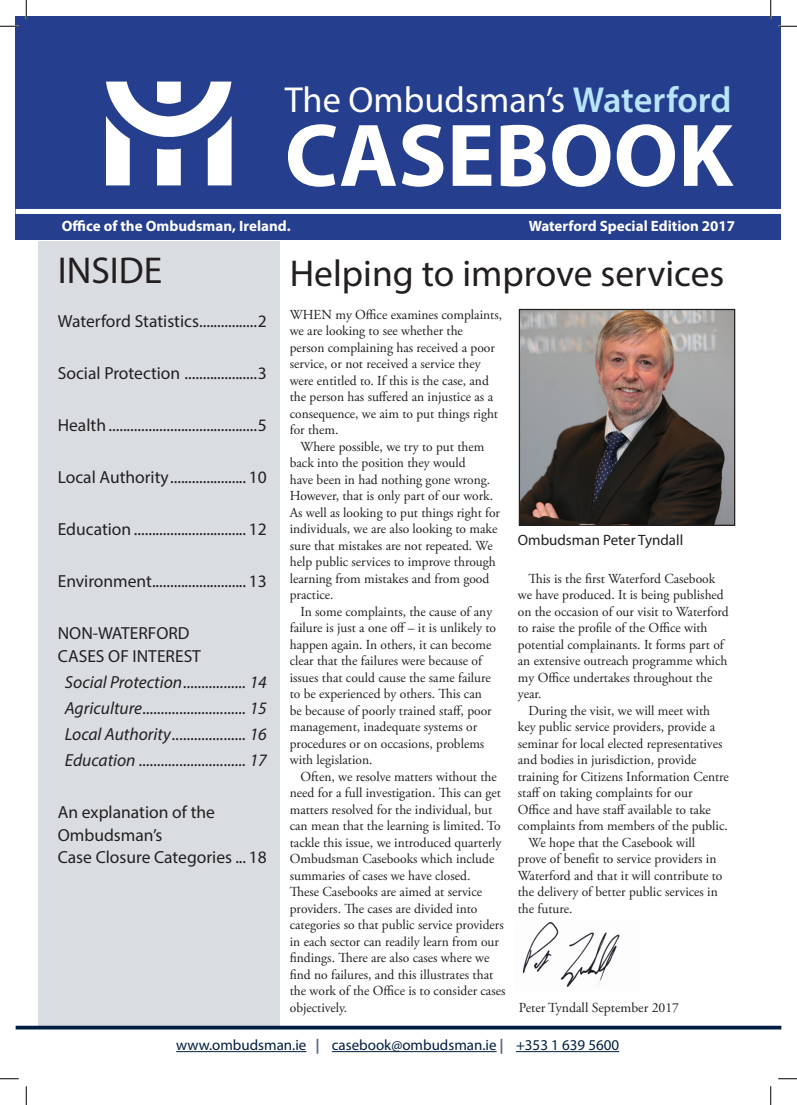
<style>
.page{position:relative;width:797px;height:1105px;background:#fff}
.page>*{position:absolute;margin:0;border:0;box-sizing:border-box;transform-origin:0 0}
.t1{font:700 89.88px "Myriad Pro";color:#fff}
.Lessons_Headline_No{font:37.5px "Myriad Pro";color:#231f20}
.Section_Head{font:37.5px "Myriad Pro";color:#231f20}
.t2{font:36.25px "Myriad Pro";color:#fff}
.Index_TOC{font:17.5px/22.5px "Myriad Pro";color:#231f20}
.TOC_body_text{font:italic 17.5px "Myriad Pro";color:#231f20}
.t3{font:700 15px "Myriad Pro";color:#fff}
.t4{font:15px "Myriad Pro";color:#001e41}
.t5{font:15px "Myriad Pro";color:#231f20}
.Normal_Text{font:13.75px/16.5px "Adobe Garamond Pro";color:#231f20}
.Case_Body_Intro_FIRS{font:13.75px "Adobe Garamond Pro";color:#231f20}
.s1{font-weight:600;color:#b9e5fa}
.s2{font-weight:700;color:#586681}
</style>
<div class="page">
<div style="left:16px;top:16px;width:765px;height:210px;background:#253f8e"></div>
<div style="left:16px;top:214px;width:765px;height:25px;background:#253f8e"></div>
<img style="left:106px;top:81px;width:126px;height:105px">
<div style="left:38px;top:241px;width:241px;height:787px;background:#d9dde2"></div>
<hr style="left:176px;top:1051px;width:130px;height:1px;background:#001e41">
<hr style="left:332px;top:1051px;width:164px;height:1px;background:#001e41">
<hr style="left:516px;top:1051px;width:103px;height:1px;background:#001e41">
<hr style="left:16px;top:1026px;width:765px;height:3px;background:#001e41">
<div style="left:16px;top:209px;width:765px;height:5px;background:#fff"></div>
<img style="left:522px;top:921px;width:98px;height:67px">
<img style="left:521px;top:311px;width:212px;height:213px">
<div style="left:519px;top:309px;width:216px;height:217px;border:1px solid #231f20"></div>
<svg style="left:0;top:25px;width:19px;height:2px"></svg>
<svg style="left:778px;top:25px;width:19px;height:2px"></svg>
<svg style="left:0;top:1078px;width:19px;height:1px"></svg>
<svg style="left:778px;top:1078px;width:19px;height:1px"></svg>
<svg style="left:25px;top:0;width:2px;height:19px"></svg>
<svg style="left:25px;top:1086px;width:2px;height:19px"></svg>
<svg style="left:770px;top:0;width:1px;height:19px"></svg>
<svg style="left:770px;top:1086px;width:1px;height:19px"></svg>
<h3 class="t2" style="left:285px;top:77px;width:448px">The Ombudsman’s <span class="s1">Waterford</span></h3>
<h1 class="t1" style="left:285px;top:97px;width:450px">CASEBOOK</h1>
<p class="t3" style="left:528px;top:216px;width:208px">Waterford Special Edition 2017</p>
<p class="t3" style="left:62px;top:216px;width:230px">Office of the Ombudsman, Ireland.</p>
<p class="Section_Head" style="left:58px;top:247px;width:106px">INSIDE</p>
<p class="Lessons_Headline_No" style="left:290px;top:251px;width:436px">Helping to improve services</p>
<p class="Index_TOC" style="left:58px;top:309px;width:211px">Waterford Statistics................2</p>
<p class="Index_TOC" style="left:58px;top:361px;width:211px">Social Protection ....................3</p>
<p class="Index_TOC" style="left:58px;top:413px;width:211px">Health .........................................5</p>
<p class="Index_TOC" style="left:58px;top:466px;width:211px">Local Authority..................... 10</p>
<p class="Index_TOC" style="left:58px;top:518px;width:211px">Education ............................... 12</p>
<p class="Normal_Text" style="left:290px;top:307px;width:214px">WHEN my Office examines complaints, we are looking to see whether the<br>person complaining has received a poor service, or not received a service they were entitled to. If this is the case, and the person has suffered an injustice as a consequence, we aim to put things right for them.</p>
<p class="Normal_Text" style="left:290px;top:439px;width:212px;text-indent:11px">Where possible, we try to put them back into the position they would<br>have been in had nothing gone wrong.<br>However, that is only part of our work.<br>As well as looking to put things right for individuals, we are also looking to make sure that mistakes are not repeated. We help public services to improve through learning from mistakes and from good practice.</p>
<p class="Normal_Text" style="left:290px;top:604px;width:208px;text-indent:11px">In some complaints, the cause of any failure is just a one off – it is unlikely to happen again. In others, it can become clear that the failures were because of issues that could cause the same failure to be experienced by others. This can be because of poorly trained staff, poor management, inadequate systems or procedures or on occasions, problems with legislation.</p>
<p class="Normal_Text" style="left:290px;top:769px;width:217px;text-indent:11px">Often, we resolve matters without the need for a full investigation. This can get matters resolved for the individual, but can mean that the learning is limited. To tackle this issue, we introduced quarterly Ombudsman Casebooks which include summaries of cases we have closed.<br>These Casebooks are aimed at service providers. The cases are divided into categories so that public service providers in each sector can readily learn from our findings. There are also cases where we find no failures, and this illustrates that the work of the Office is to consider cases objectively.</p>
<p class="t5" style="left:518px;top:531px;width:167px">Ombudsman Peter Tyndall</p>
<p class="Normal_Text" style="left:518px;top:571px;width:212px;text-indent:11px">This is the first Waterford Casebook we have produced. It is being published on the occasion of our visit to Waterford to raise the profile of the Office with potential complainants. It forms part of an extensive outreach programme which my Office undertakes throughout the year.</p>
<p class="Normal_Text" style="left:518px;top:703px;width:213px;text-indent:11px">During the visit, we will meet with key public service providers, provide a seminar for local elected representatives and bodies in jurisdiction, provide training for Citizens Information Centre staff on taking complaints for our<br>Office and have staff available to take complaints from members of the public.</p>
<p class="Normal_Text" style="left:518px;top:835px;width:206px;text-indent:11px">We hope that the Casebook will prove of benefit to service providers in<br>Waterford and that it will contribute to the delivery of better public services in the future.</p>
<p class="Index_TOC" style="left:58px;top:570px;width:211px">Environment.......................... 13</p>
<p class="Index_TOC" style="left:58px;top:622px;width:145px">NON-WATERFORD<br>CASES OF INTEREST</p>
<p class="TOC_body_text" style="left:65px;top:671px;width:203px">Social Protection................. 14</p>
<p class="TOC_body_text" style="left:65px;top:697px;width:203px">Agriculture............................ 15</p>
<p class="TOC_body_text" style="left:65px;top:723px;width:203px">Local Authority.................... 16</p>
<p class="TOC_body_text" style="left:65px;top:749px;width:203px">Education ............................. 17</p>
<p class="Index_TOC" style="left:58px;top:801px;width:211px">An explanation of the<br>Ombudsman’s<br>Case Closure Categories ... 18</p>
<p class="Case_Body_Intro_FIRS" style="left:519px;top:999px;width:162px">Peter Tyndall September 2017</p>
<p class="t4" style="left:176px;top:1036px;width:444px">www.ombudsman.ie <span class="s2">|</span> casebook@ombudsman.ie <span class="s2">|</span> +353 1 639 5600</p>
</div>
